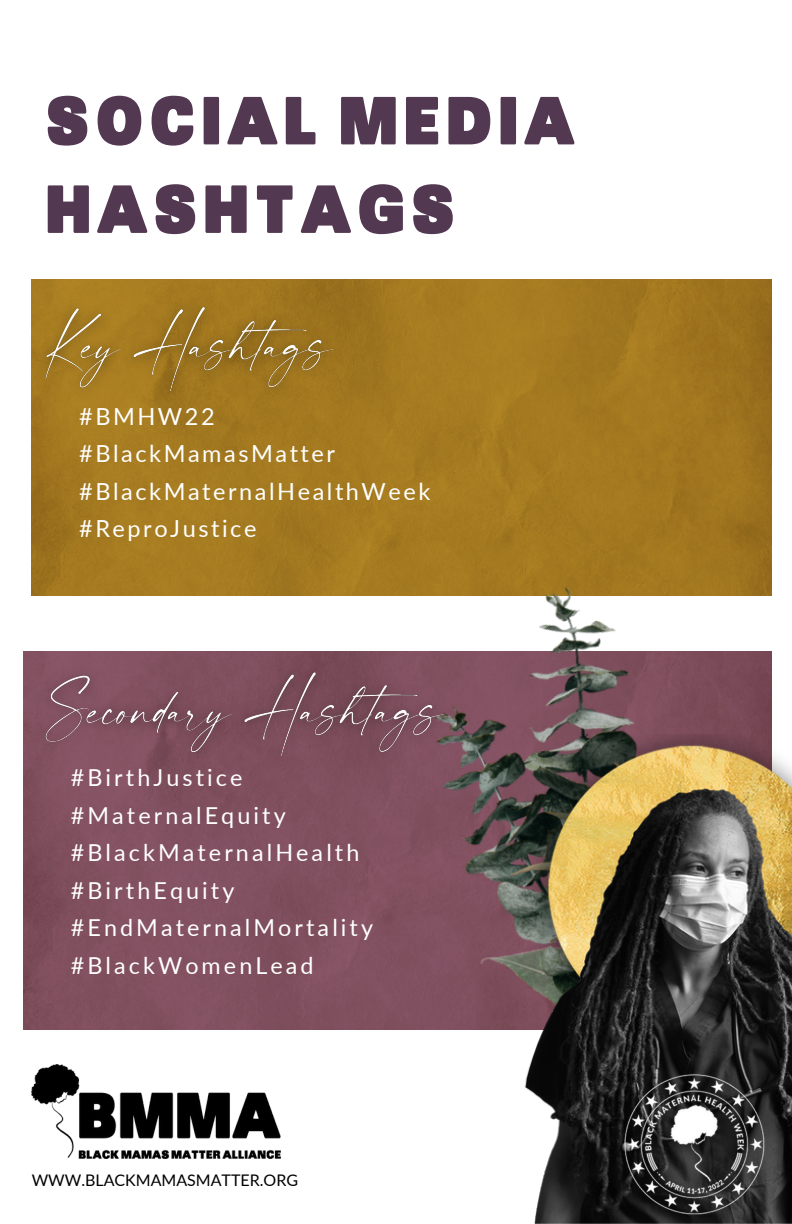
<style>
.page{position:relative;width:792px;height:1224px;background:#fff}
.page>*{position:absolute;margin:0;border:0;box-sizing:border-box;transform-origin:0 0}
.t1{font:900 66px/88.4px "Sans";letter-spacing:.085em;color:#533852}
.t2{font:23.6px "Lato";letter-spacing:.11em;color:#fff}
.t3{font:23.4px "Lato";letter-spacing:.13em;color:#fff}
.t4{font:16px "Lato";color:#000}
</style>
<div class="page">
<img style="left:32px;top:279px;width:739px;height:317px">
<div style="left:23px;top:652px;width:197px;height:378px;background:#825160"></div>
<img style="left:220px;top:523px;width:552px;height:507px">
<img style="left:437px;top:735px;width:355px;height:489px">
<img style="left:31px;top:280px;width:322px;height:132px">
<img style="left:27px;top:644px;width:437px;height:133px">
<img style="left:32px;top:1064px;width:249px;height:95px">
<img style="left:603px;top:1048px;width:189px;height:176px">
<p class="t1" style="left:45px;top:73px;width:531px">SOCIAL MEDIA<br>HASHTAGS</p>
<p class="t2" style="left:79px;top:401px;width:137px">#BMHW22</p>
<p class="t2" style="left:79px;top:439px;width:257px">#BlackMamasMatter</p>
<p class="t2" style="left:79px;top:476px;width:353px">#BlackMaternalHealthWeek</p>
<p class="t2" style="left:79px;top:514px;width:179px">#ReproJustice</p>
<p class="t3" style="left:71px;top:763px;width:173px">#BirthJustice</p>
<p class="t3" style="left:71px;top:801px;width:216px">#MaternalEquity</p>
<p class="t3" style="left:71px;top:838px;width:290px">#BlackMaternalHealth</p>
<p class="t3" style="left:71px;top:876px;width:165px">#BirthEquity</p>
<p class="t3" style="left:71px;top:913px;width:304px">#EndMaternalMortality</p>
<p class="t3" style="left:71px;top:951px;width:244px">#BlackWomenLead</p>
<p class="t4" style="left:32px;top:1171px;width:268px">WWW.BLACKMAMASMATTER.ORG</p>
</div>
